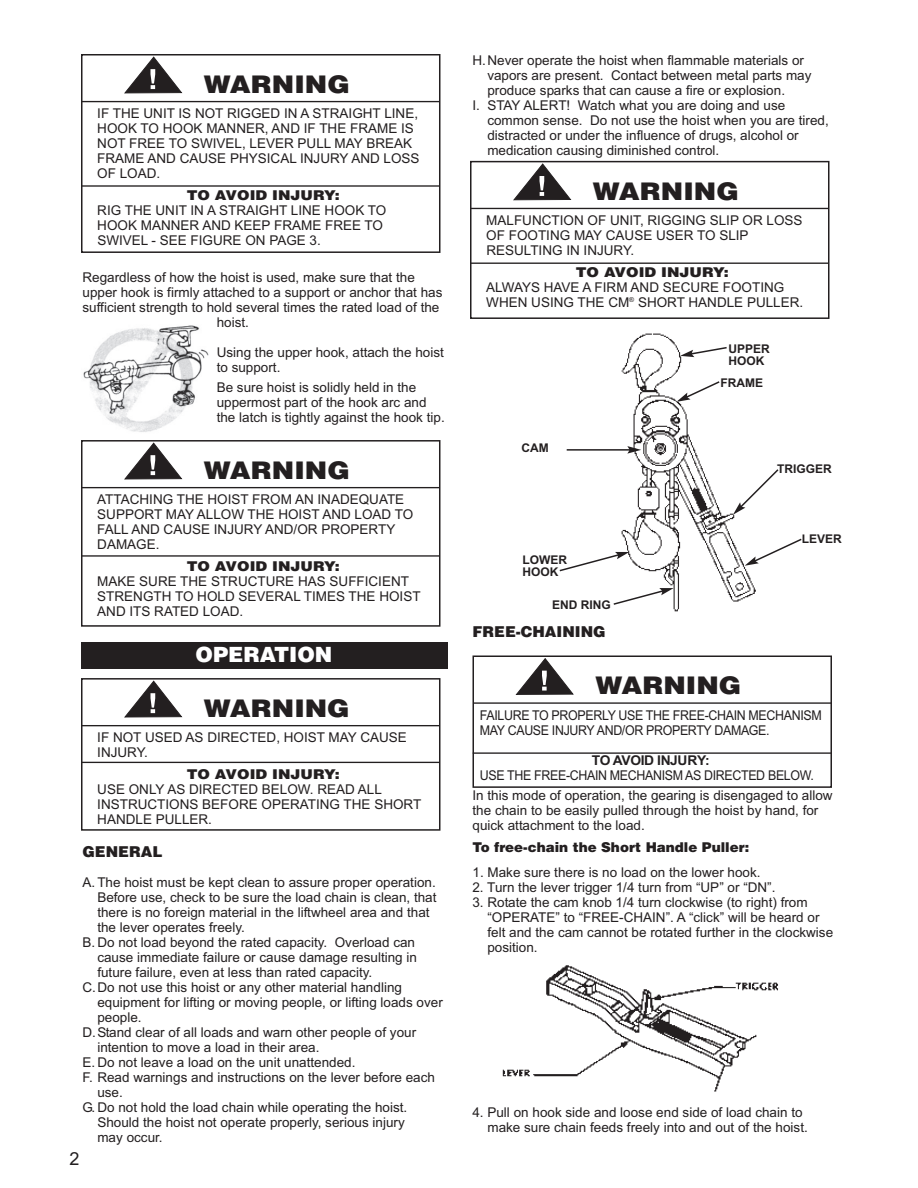
<style>
.page{position:relative;width:918px;height:1188px;background:#fff}
.page>*{position:absolute;margin:0;border:0;box-sizing:border-box;transform-origin:0 0}
.t1{font:900 24.3px "Helvetica";color:#231f20;scale:1.11 1}
.t2{font:900 21px "Helvetica";color:#fff}
.t3{font:18px "Arial";color:#231f20}
.t4{font:900 15px "Helvetica";color:#231f20}
.t5{font:13.5px/15px "Arial";color:#231f20}
.t6{font:13.5px/15px "Arial";letter-spacing:-.03em;color:#231f20;scale:.92 1}
.t7{font:900 13.5px "Helvetica";color:#231f20;scale:1.11 1}
.t8{font:900 13.5px "Helvetica";color:#231f20}
.t9{font:700 13.5px "Arial";letter-spacing:-.03em;color:#231f20}
.t10{font:700 12px/12px "Arial";color:#231f20}
</style>
<div class="page">
<div style="left:81px;top:642px;width:367px;height:27px;background:#231f20"></div>
<div style="left:81px;top:54px;width:359px;height:199px;border:2px solid #231f20"></div>
<svg style="left:124px;top:57px;width:59px;height:37px"></svg>
<hr style="left:81px;top:101px;width:359px;height:1px;background:#231f20">
<hr style="left:81px;top:185px;width:358px;height:2px;background:#231f20">
<div style="left:81px;top:440px;width:359px;height:187px;border:2px solid #231f20"></div>
<svg style="left:124px;top:443px;width:59px;height:37px"></svg>
<hr style="left:81px;top:487px;width:359px;height:1px;background:#231f20">
<hr style="left:81px;top:555px;width:358px;height:2px;background:#231f20">
<div style="left:81px;top:678px;width:359px;height:153px;border:2px solid #231f20"></div>
<svg style="left:124px;top:681px;width:59px;height:37px"></svg>
<hr style="left:81px;top:725px;width:359px;height:1px;background:#231f20">
<hr style="left:81px;top:762px;width:358px;height:1px;background:#231f20">
<img style="left:621px;top:333px;width:135px;height:279px">
<img style="left:83px;top:325px;width:126px;height:107px">
<div style="left:727px;top:343px;width:53px;height:29px;background:#fff"></div>
<div style="left:719px;top:377px;width:53px;height:17px;background:#fff"></div>
<hr style="left:567px;top:449px;width:63px;height:2px;background:#231f20">
<svg style="left:627px;top:446px;width:14px;height:8px"></svg>
<svg style="left:559px;top:552px;width:70px;height:20px"></svg>
<svg style="left:613px;top:588px;width:61px;height:18px"></svg>
<svg style="left:745px;top:537px;width:57px;height:29px"></svg>
<svg style="left:733px;top:468px;width:46px;height:47px"></svg>
<svg style="left:676px;top:380px;width:45px;height:22px"></svg>
<svg style="left:680px;top:346px;width:47px;height:11px"></svg>
<div style="left:472px;top:656px;width:360px;height:132px;border:2px solid #231f20"></div>
<div style="left:515px;top:658px;width:65px;height:40px;background:#fff"></div>
<svg style="left:515px;top:658px;width:59px;height:37px"></svg>
<hr style="left:473px;top:702px;width:358px;height:2px;background:#231f20">
<hr style="left:473px;top:752px;width:358px;height:2px;background:#231f20">
<img style="left:502px;top:965px;width:276px;height:127px">
<div style="left:470px;top:161px;width:360px;height:158px;border:2px solid #231f20"></div>
<div style="left:513px;top:163px;width:65px;height:41px;background:#fff"></div>
<svg style="left:513px;top:163px;width:59px;height:38px"></svg>
<hr style="left:471px;top:208px;width:358px;height:1px;background:#231f20">
<hr style="left:470px;top:263px;width:358px;height:1px;background:#231f20">
<h1 class="t1" style="left:204px;top:75px;width:133px">WARNING</h1>
<p class="t5" style="left:97px;top:106px;width:324px">IF THE UNIT IS NOT RIGGED IN A STRAIGHT LINE, HOOK TO HOOK MANNER, AND IF THE FRAME IS NOT FREE TO SWIVEL, LEVER PULL MAY BREAK FRAME AND CAUSE PHYSICAL INJURY AND LOSS OF LOAD.</p>
<p class="t7" style="left:187px;top:190px;width:139px">TO AVOID INJURY:</p>
<p class="t5" style="left:97px;top:203px;width:291px">RIG THE UNIT IN A STRAIGHT LINE HOOK TO<br>HOOK MANNER AND KEEP FRAME FREE TO<br>SWIVEL - SEE FIGURE ON PAGE 3.</p>
<p class="t5" style="left:82px;top:270px;width:334px">Regardless of how the hoist is used, make sure that the</p>
<p class="t5" style="left:82px;top:285px;width:362px">upper hook is firmly attached to a support or anchor that has</p>
<p class="t5" style="left:82px;top:300px;width:358px">sufficient strength to hold several times the rated load of the</p>
<p class="t5" style="left:217px;top:315px;width:34px">hoist.</p>
<p class="t5" style="left:217px;top:345px;width:229px">Using the upper hook, attach the hoist to support.</p>
<p class="t5" style="left:217px;top:380px;width:230px">Be sure hoist is solidly held in the uppermost part of the hook arc and the latch is tightly against the hook tip.</p>
<h1 class="t1" style="left:204px;top:461px;width:133px">WARNING</h1>
<p class="t5" style="left:97px;top:492px;width:318px">ATTACHING THE HOIST FROM AN INADEQUATE<br>SUPPORT MAY ALLOW THE HOIST AND LOAD TO<br>FALL AND CAUSE INJURY AND/OR PROPERTY<br>DAMAGE.</p>
<p class="t7" style="left:187px;top:561px;width:139px">TO AVOID INJURY:</p>
<p class="t5" style="left:97px;top:574px;width:325px">MAKE SURE THE STRUCTURE HAS SUFFICIENT<br>STRENGTH TO HOLD SEVERAL TIMES THE HOIST<br>AND ITS RATED LOAD.</p>
<h2 class="t2" style="left:196px;top:647px;width:138px">OPERATION</h2>
<h1 class="t1" style="left:204px;top:699px;width:133px">WARNING</h1>
<p class="t5" style="left:97px;top:730px;width:311px">IF NOT USED AS DIRECTED, HOIST MAY CAUSE<br>INJURY.</p>
<p class="t7" style="left:187px;top:769px;width:139px">TO AVOID INJURY:</p>
<p class="t5" style="left:97px;top:782px;width:326px">USE ONLY AS DIRECTED BELOW. READ ALL<br>INSTRUCTIONS BEFORE OPERATING THE SHORT<br>HANDLE PULLER.</p>
<p class="t4" style="left:82px;top:846px;width:81px">GENERAL</p>
<p class="t5" style="left:82px;top:875px;width:355px">A. The hoist must be kept clean to assure proper operation.</p>
<p class="t5" style="left:97px;top:890px;width:341px">Before use, check to be sure the load chain is clean, that</p>
<p class="t5" style="left:97px;top:905px;width:334px">there is no foreign material in the liftwheel area and that</p>
<p class="t5" style="left:97px;top:920px;width:149px">the lever operates freely.</p>
<p class="t5" style="left:82px;top:935px;width:334px">B. Do not load beyond the rated capacity. Overload can</p>
<p class="t5" style="left:97px;top:950px;width:321px">cause immediate failure or cause damage resulting in</p>
<p class="t5" style="left:97px;top:965px;width:276px">future failure, even at less than rated capacity.</p>
<p class="t5" style="left:82px;top:980px;width:321px">C.Do not use this hoist or any other material handling</p>
<p class="t5" style="left:97px;top:995px;width:347px">equipment for lifting or moving people, or lifting loads over</p>
<p class="t5" style="left:97px;top:1010px;width:46px">people.</p>
<p class="t5" style="left:83px;top:1025px;width:335px">D.Stand clear of all loads and warn other people of your</p>
<p class="t5" style="left:97px;top:1040px;width:224px">intention to move a load in their area.</p>
<p class="t5" style="left:83px;top:1055px;width:275px">E. Do not leave a load on the unit unattended.</p>
<p class="t5" style="left:83px;top:1070px;width:354px">F. Read warnings and instructions on the lever before each</p>
<p class="t5" style="left:97px;top:1085px;width:27px">use.</p>
<p class="t5" style="left:82px;top:1100px;width:326px">G. Do not hold the load chain while operating the hoist.</p>
<p class="t5" style="left:97px;top:1115px;width:309px">Should the hoist not operate properly, serious injury</p>
<p class="t5" style="left:97px;top:1130px;width:67px">may occur.</p>
<h3 class="t3" style="left:69px;top:1148px;width:12px">2</h3>
<p class="t5" style="left:473px;top:53px;width:333px">H.Never operate the hoist when flammable materials or</p>
<p class="t5" style="left:487px;top:68px;width:326px">vapors are present. Contact between metal parts may</p>
<p class="t5" style="left:487px;top:83px;width:299px">produce sparks that can cause a fire or explosion.</p>
<p class="t5" style="left:473px;top:98px;width:314px">I. STAY ALERT! Watch what you are doing and use</p>
<p class="t5" style="left:487px;top:113px;width:343px">common sense. Do not use the hoist when you are tired,</p>
<p class="t5" style="left:487px;top:128px;width:313px">distracted or under the influence of drugs, alcohol or</p>
<p class="t5" style="left:487px;top:143px;width:233px">medication causing diminished control.</p>
<h1 class="t1" style="left:593px;top:182px;width:133px">WARNING</h1>
<p class="t5" style="left:486px;top:213px;width:318px">MALFUNCTION OF UNIT, RIGGING SLIP OR LOSS<br>OF FOOTING MAY CAUSE USER TO SLIP<br>RESULTING IN INJURY.</p>
<p class="t7" style="left:576px;top:267px;width:139px">TO AVOID INJURY:</p>
<p class="t5" style="left:486px;top:280px;width:319px">ALWAYS HAVE A FIRM AND SECURE FOOTING<br>WHEN USING THE CM<sup>®</sup> SHORT HANDLE PULLER.</p>
<p class="t10" style="left:522px;top:442px;width:29px">CAM</p>
<p class="t10" style="left:522px;top:554px;width:46px">LOWER<br>HOOK</p>
<p class="t10" style="left:552px;top:599px;width:60px">END RING</p>
<p class="t4" style="left:472px;top:626px;width:135px">FREE-CHAINING</p>
<p class="t10" style="left:728px;top:343px;width:43px">UPPER<br>HOOK</p>
<p class="t10" style="left:721px;top:377px;width:44px">FRAME</p>
<p class="t10" style="left:777px;top:463px;width:56px">TRIGGER</p>
<p class="t10" style="left:802px;top:533px;width:42px">LEVER</p>
<h1 class="t1" style="left:595px;top:677px;width:133px">WARNING</h1>
<p class="t6" style="left:480px;top:708px;width:373px">FAILURE TO PROPERLY USE THE FREE-CHAIN MECHANISM<br>MAY CAUSE INJURY AND/OR PROPERTY DAMAGE.</p>
<p class="t9" style="left:592px;top:752px;width:119px">TO AVOID INJURY:</p>
<p class="t6" style="left:480px;top:768px;width:365px">USE THE FREE-CHAIN MECHANISM AS DIRECTED BELOW.</p>
<p class="t5" style="left:472px;top:788px;width:362px">In this mode of operation, the gearing is disengaged to allow the chain to be easily pulled through the hoist by hand, for quick attachment to the load.</p>
<p class="t8" style="left:472px;top:842px;width:278px">To free-chain the Short Handle Puller:</p>
<p class="t5" style="left:472px;top:865px;width:290px">1. Make sure there is no load on the lower hook.</p>
<p class="t5" style="left:472px;top:880px;width:305px">2. Turn the lever trigger 1/4 turn from “UP” or “DN”.</p>
<p class="t5" style="left:487px;top:895px;width:347px;text-indent:-15px">3. Rotate the cam knob 1/4 turn clockwise (to right) from “OPERATE” to “FREE-CHAIN”. A “click” will be heard or felt and the cam cannot be rotated further in the clockwise position.</p>
<p class="t5" style="left:487px;top:1105px;width:322px;text-indent:-15px">4. Pull on hook side and loose end side of load chain to make sure chain feeds freely into and out of the hoist.</p>
</div>
